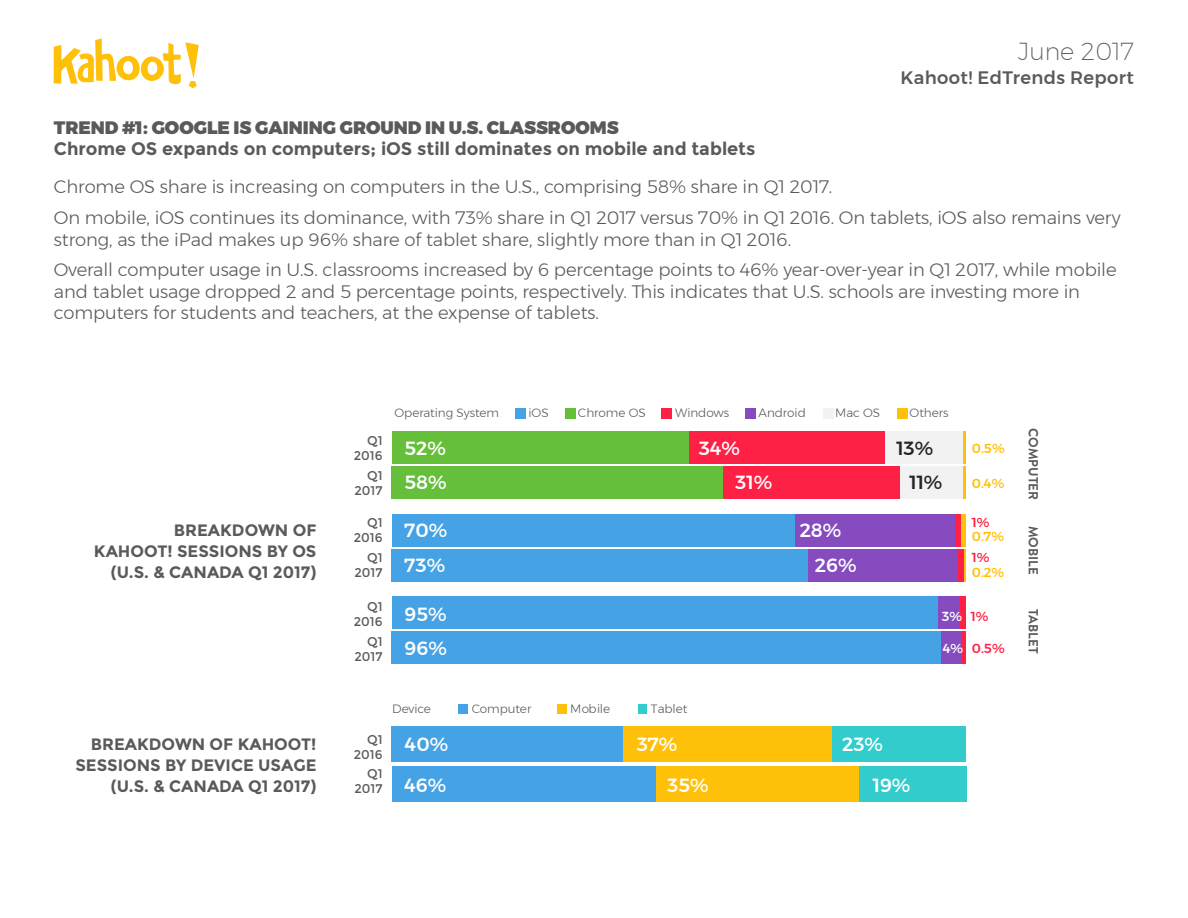
<style>
.page{position:relative;width:1188px;height:918px;background:#fff}
.page>*{position:absolute;margin:0;border:0;box-sizing:border-box;transform-origin:0 0}
.t1{font:200 24px "Montserrat";color:#5a5a5a}
.t2{font:500 18.9px/34.3px "Montserrat";color:#fff}
.t3{font:500 18.9px/34.3px "Montserrat";color:#252525}
.t4{font:300 18px/30.6px "Montserrat";letter-spacing:-.005em;color:#5a5a5a}
.t5{font:700 18px "Montserrat";color:#5a5a5a}
.t6{font:900 18px "Montserrat";color:#5a5a5a}
.t7{font:500 18px "Montserrat";letter-spacing:.02em;color:#5a5a5a}
.t8{font:700 16.5px/21px "Montserrat";color:#5a5a5a;text-align:right}
.t9{font:700 13.2px "Brandon Grotesque";color:#5a5a5a}
.t10{font:500 13.05px "Montserrat";color:#ffc009}
.t11{font:500 13.05px "Montserrat";color:#ff2045}
.t12{font:500 13.05px "Montserrat";color:#fff}
.t13{font:12.6px/15.1px "Montserrat";color:#5a5a5a;text-align:right}
.t14{font:300 12px "Montserrat";letter-spacing:-.005em;color:#5a5a5a}
</style>
<div class="page">
<div style="left:392px;top:432px;width:297px;height:32px;background:#66bf3a"></div>
<div style="left:391px;top:467px;width:332px;height:32px;background:#66bf3a"></div>
<div style="left:723px;top:467px;width:177px;height:32px;background:#ff2045"></div>
<div style="left:794px;top:514px;width:161px;height:32px;background:#864bbf"></div>
<div style="left:808px;top:549px;width:150px;height:32px;background:#864bbf"></div>
<div style="left:955px;top:514px;width:6px;height:32px;background:#ff2045"></div>
<div style="left:958px;top:549px;width:6px;height:32px;background:#ff2045"></div>
<div style="left:960px;top:597px;width:6px;height:32px;background:#ff2045"></div>
<hr style="left:964px;top:549px;width:2px;height:32px;background:#ffc009">
<div style="left:961px;top:514px;width:5px;height:32px;background:#ffc009"></div>
<div style="left:689px;top:432px;width:196px;height:32px;background:#ff2045"></div>
<div style="left:900px;top:467px;width:63px;height:32px;background:#f2f2f2"></div>
<div style="left:885px;top:432px;width:78px;height:32px;background:#f2f2f2"></div>
<hr style="left:963px;top:432px;width:3px;height:32px;background:#ffc009">
<hr style="left:963px;top:467px;width:3px;height:32px;background:#ffc009">
<div style="left:392px;top:514px;width:402px;height:32px;background:#45a2e4"></div>
<div style="left:391px;top:549px;width:417px;height:32px;background:#45a2e4"></div>
<div style="left:392px;top:597px;width:547px;height:32px;background:#45a2e4"></div>
<div style="left:391px;top:632px;width:550px;height:32px;background:#45a2e4"></div>
<div style="left:941px;top:632px;width:21px;height:32px;background:#864bbf"></div>
<div style="left:938px;top:597px;width:22px;height:32px;background:#864bbf"></div>
<hr style="left:962px;top:632px;width:4px;height:32px;background:#ff2045">
<div style="left:515px;top:408px;width:11px;height:10px;background:#45a2e4"></div>
<div style="left:565px;top:408px;width:11px;height:10px;background:#66bf3a"></div>
<div style="left:661px;top:408px;width:11px;height:10px;background:#ff2045"></div>
<div style="left:745px;top:408px;width:11px;height:10px;background:#864bbf"></div>
<div style="left:823px;top:408px;width:11px;height:10px;background:#f2f2f2"></div>
<div style="left:897px;top:408px;width:11px;height:10px;background:#ffc009"></div>
<svg style="left:54px;top:38px;width:145px;height:50px"></svg>
<div style="left:392px;top:766px;width:264px;height:36px;background:#45a2e4"></div>
<div style="left:656px;top:766px;width:203px;height:36px;background:#ffc009"></div>
<div style="left:859px;top:766px;width:107px;height:36px;background:#3cc"></div>
<div style="left:391px;top:726px;width:232px;height:36px;background:#45a2e4"></div>
<div style="left:623px;top:726px;width:210px;height:36px;background:#ffc009"></div>
<div style="left:833px;top:726px;width:133px;height:36px;background:#3cc"></div>
<div style="left:459px;top:704px;width:9px;height:10px;background:#45a2e4"></div>
<div style="left:557px;top:704px;width:10px;height:10px;background:#ffc009"></div>
<div style="left:638px;top:704px;width:9px;height:10px;background:#3cc"></div>
<p class="t6" style="left:54px;top:113px;width:566px">TREND #1: GOOGLE IS GAINING GROUND IN U.S. CLASSROOMS</p>
<p class="t5" style="left:54px;top:138px;width:703px">Chrome OS expands on computers; iOS still dominates on mobile and tablets</p>
<h1 class="t1" style="left:1018px;top:34px;width:117px">June 2017</h1>
<p class="t7" style="left:900px;top:64px;width:235px">Kahoot! EdTrends Report</p>
<p class="t4" style="left:54px;top:171px;width:1068px">Chrome OS share is increasing on computers in the U.S., comprising 58% share in Q1 2017.<br>On mobile, iOS continues its dominance, with 73% share in Q1 2017 versus 70% in Q1 2016. On tablets, iOS also remains very</p>
<p class="t4" style="left:54px;top:224px;width:1064px">strong, as the iPad makes up 96% share of tablet share, slightly more than in Q1 2016.<br>Overall computer usage in U.S. classrooms increased by 6 percentage points to 46% year-over-year in Q1 2017, while mobile</p>
<p class="t4" style="left:54px;top:280px;width:1028px;line-height:21.6px">and tablet usage dropped 2 and 5 percentage points, respectively. This indicates that U.S. schools are investing more in computers for students and teachers, at the expense of tablets.</p>
<p class="t8" style="left:94px;top:519px;width:224px">BREAKDOWN OF<br>KAHOOT! SESSIONS BY OS (U.S. &amp; CANADA Q1 2017)</p>
<p class="t13" style="left:354px;top:433px;width:30px">Q1<br>2016</p>
<p class="t13" style="left:355px;top:468px;width:29px">Q1<br>2017</p>
<p class="t13" style="left:354px;top:515px;width:30px">Q1<br>2016</p>
<p class="t13" style="left:355px;top:550px;width:29px">Q1<br>2017</p>
<p class="t13" style="left:354px;top:599px;width:30px">Q1<br>2016</p>
<p class="t13" style="left:355px;top:634px;width:29px">Q1<br>2017</p>
<p class="t14" style="left:395px;top:404px;width:106px">Operating System</p>
<p class="t14" style="left:529px;top:404px;width:22px">iOS</p>
<p class="t14" style="left:578px;top:404px;width:69px">Chrome OS</p>
<p class="t14" style="left:675px;top:404px;width:56px">Windows</p>
<p class="t14" style="left:759px;top:404px;width:49px">Android</p>
<p class="t14" style="left:835px;top:404px;width:47px">Mac OS</p>
<p class="t14" style="left:910px;top:404px;width:40px">Others</p>
<p class="t2" style="left:404px;top:431px;width:43px">52%</p>
<p class="t2" style="left:404px;top:465px;width:44px">58%</p>
<p class="t2" style="left:735px;top:431px;width:38px;text-indent:-36px">34%<br>31%</p>
<p class="t3" style="left:909px;top:431px;width:34px;text-indent:-13px">13%<br>11%</p>
<p class="t10" style="left:972px;top:438px;width:34px">0.5%</p>
<p class="t10" style="left:972px;top:473px;width:34px">0.4%</p>
<p class="t2" style="left:405px;top:513px;width:44px">70%<br>73%</p>
<p class="t2" style="left:405px;top:597px;width:44px">95%<br>96%</p>
<p class="t2" style="left:815px;top:513px;width:43px;text-indent:-15px">28%<br>26%</p>
<p class="t11" style="left:972px;top:512px;width:19px">1%</p>
<p class="t11" style="left:972px;top:548px;width:19px">1%</p>
<p class="t10" style="left:972px;top:526px;width:34px">0.7%</p>
<p class="t10" style="left:972px;top:562px;width:34px">0.2%</p>
<p class="t12" style="left:942px;top:606px;width:22px">3%</p>
<p class="t12" style="left:943px;top:639px;width:22px">4%</p>
<p class="t11" style="left:971px;top:606px;width:19px">1%</p>
<p class="t11" style="left:972px;top:639px;width:34px">0.5%</p>
<p class="t14" style="left:392px;top:700px;width:40px">Device</p>
<p class="t14" style="left:472px;top:700px;width:61px">Computer</p>
<p class="t14" style="left:570px;top:700px;width:41px">Mobile</p>
<p class="t14" style="left:651px;top:700px;width:38px">Tablet</p>
<p class="t13" style="left:354px;top:732px;width:30px">Q1<br>2016</p>
<p class="t13" style="left:355px;top:766px;width:29px">Q1<br>2017</p>
<p class="t8" style="left:91px;top:734px;width:227px">BREAKDOWN OF KAHOOT!</p>
<p class="t2" style="left:637px;top:727px;width:42px">37%</p>
<p class="t2" style="left:842px;top:727px;width:42px">23%</p>
<p class="t8" style="left:75px;top:755px;width:243px">SESSIONS BY DEVICE USAGE (U.S. &amp; CANADA Q1 2017)</p>
<p class="t2" style="left:405px;top:727px;width:45px">40%</p>
<p class="t2" style="left:404px;top:768px;width:43px">46%</p>
<p class="t2" style="left:667px;top:768px;width:43px">35%</p>
<p class="t2" style="left:873px;top:768px;width:39px">19%</p>
<p class="t9" style="left:1043px;top:428px;width:73px;rotate:90deg">COMPUTER</p>
<p class="t9" style="left:1043px;top:526px;width:51px;rotate:90deg">MOBILE</p>
<p class="t9" style="left:1043px;top:609px;width:46px;rotate:90deg">TABLET</p>
</div>
